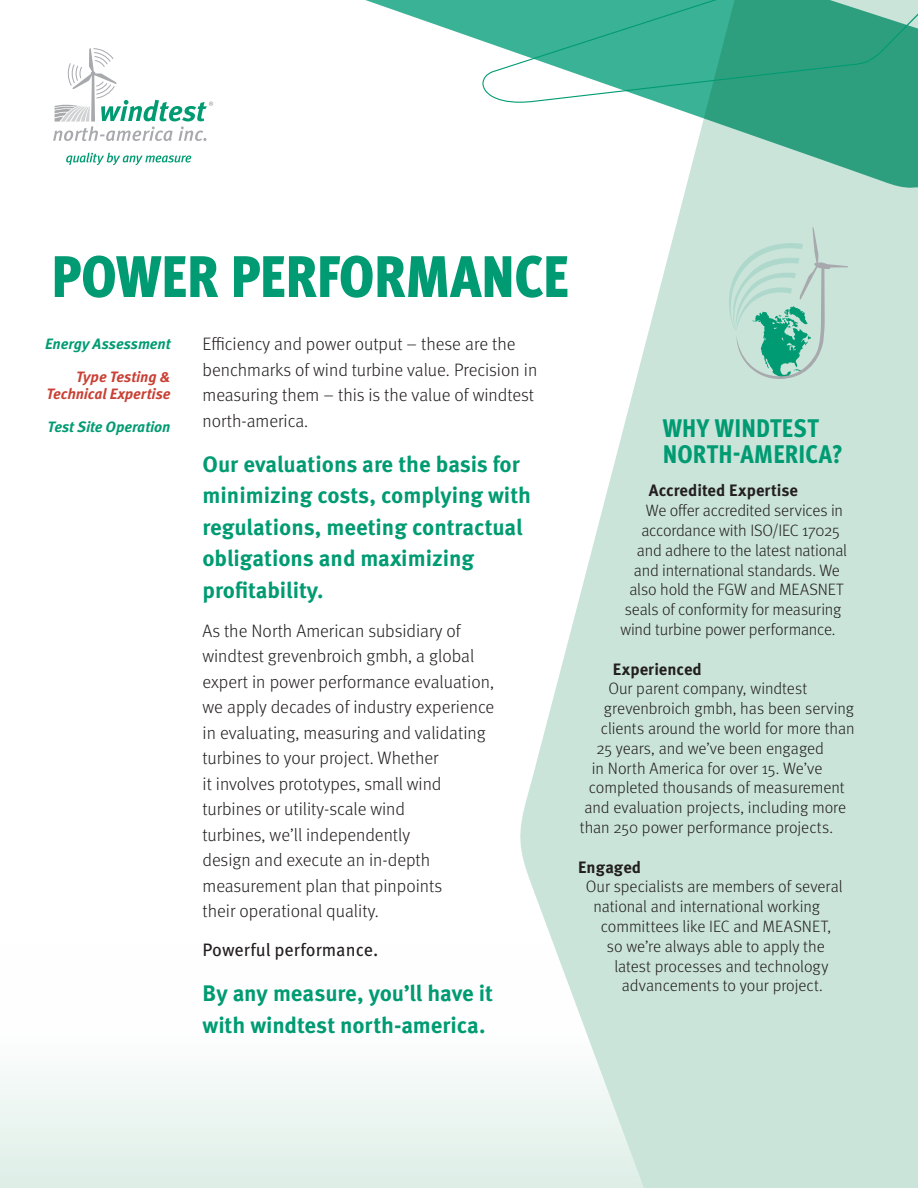
<style>
.page{position:relative;width:918px;height:1188px;background:#fff}
.page>*{position:absolute;margin:0;border:0;box-sizing:border-box;transform-origin:0 0}
.t1{font:900 condensed 58.5px "Meta Pro";letter-spacing:-.005em;color:#009b72}
.t2{font:800 condensed 25.5px/25.5px "Meta Pro";letter-spacing:.01em;color:#009b72}
.t3{font:700 22.5px/31.5px "Meta Pro";color:#009b72}
.t4{font:300 18px/25.5px "Meta Pro";color:#231f20}
.t5{font:18px "Meta Pro";color:#231f20}
.t6{font:300 16.5px "Meta Pro";letter-spacing:-.005em;color:#231f20}
.t7{font:700 16.5px "Meta Pro";color:#231f20}
.t8{font:italic 700 15px "Meta Pro";letter-spacing:-.005em;color:#009b72}
.t9{font:italic 700 15px/16.5px "Meta Pro";letter-spacing:-.005em;color:#c94035;text-align:right}
</style>
<div class="page">
<div style="left:0;top:943px;width:918px;height:245px;background:linear-gradient(to bottom,#fff,#e1f0ea)"></div>
<svg style="left:517px;top:188px;width:401px;height:1000px;fill:#cae4da"></svg>
<svg style="left:365px;top:0;width:553px;height:188px"></svg>
<svg style="left:482px;top:0;width:436px;height:103px;background:#4eb499"></svg>
<svg style="left:66px;top:153px;width:125px;height:12px"></svg>
<svg style="left:53px;top:48px;width:160px;height:93px"></svg>
<svg style="left:721px;top:223px;width:128px;height:156px;background:#b3d9cd"></svg>
<p class="t1" style="left:51px;top:230px;width:519px">POWER PERFORMANCE</p>
<p class="t4" style="left:202px;top:330px;width:336px">Efficiency and power output – these are the benchmarks of wind turbine value. Precision in measuring them – this is the value of windtest north-america.</p>
<p class="t3" style="left:202px;top:447px;width:330px">Our evaluations are the basis for minimizing costs, complying with regulations, meeting contractual obligations and maximizing profitability.</p>
<p class="t4" style="left:202px;top:617px;width:293px">As the North American subsidiary of windtest grevenbroich gmbh, a global expert in power performance evaluation, we apply decades of industry experience in evaluating, measuring and validating turbines to your project. Whether<br>it involves prototypes, small wind turbines or utility-scale wind<br>turbines, we’ll independently<br>design and execute an in-depth measurement plan that pinpoints<br>their operational quality.</p>
<p class="t5" style="left:202px;top:936px;width:177px">Powerful performance.</p>
<p class="t3" style="left:202px;top:976px;width:292px">By any measure, you’ll have it with windtest north-america.</p>
<p class="t8" style="left:45px;top:332px;width:127px">Energy Assessment</p>
<p class="t9" style="left:46px;top:368px;width:126px">Type Testing &amp;<br>Technical Expertise</p>
<p class="t8" style="left:48px;top:415px;width:124px">Test Site Operation</p>
<p class="t2" style="left:663px;top:415px;width:182px">WHY WINDTEST<br>NORTH-AMERICA?</p>
<p class="t7" style="left:649px;top:478px;width:151px">Accredited Expertise</p>
<p class="t6" style="left:646px;top:499px;width:199px">We offer accredited services in</p>
<p class="t6" style="left:641px;top:518px;width:200px">accordance with ISO/IEC 17025</p>
<p class="t6" style="left:637px;top:538px;width:212px">and adhere to the latest national</p>
<p class="t6" style="left:634px;top:558px;width:208px">and international standards. We</p>
<p class="t6" style="left:629px;top:578px;width:216px">also hold the FGW and MEASNET</p>
<p class="t6" style="left:625px;top:598px;width:218px">seals of conformity for measuring</p>
<p class="t6" style="left:620px;top:617px;width:217px">wind turbine power performance.</p>
<p class="t7" style="left:613px;top:656px;width:91px">Experienced</p>
<p class="t6" style="left:608px;top:677px;width:200px">Our parent company, windtest</p>
<p class="t6" style="left:604px;top:697px;width:252px">grevenbroich gmbh, has been serving</p>
<p class="t6" style="left:601px;top:716px;width:255px">clients around the world for more than</p>
<p class="t6" style="left:596px;top:736px;width:229px">25 years, and we’ve been engaged</p>
<p class="t6" style="left:592px;top:756px;width:232px">in North America for over 15. We’ve</p>
<p class="t6" style="left:589px;top:776px;width:257px">completed thousands of measurement</p>
<p class="t6" style="left:584px;top:796px;width:263px">and evaluation projects, including more</p>
<p class="t6" style="left:580px;top:815px;width:255px">than 250 power performance projects.</p>
<p class="t7" style="left:578px;top:854px;width:64px">Engaged</p>
<p class="t6" style="left:586px;top:875px;width:258px">Our specialists are members of several</p>
<p class="t6" style="left:593px;top:895px;width:228px">national and international working</p>
<p class="t6" style="left:601px;top:914px;width:232px">committees like IEC and MEASNET,</p>
<p class="t6" style="left:607px;top:934px;width:219px">so we’re always able to apply the</p>
<p class="t6" style="left:614px;top:954px;width:216px">latest processes and technology</p>
<p class="t6" style="left:622px;top:974px;width:203px">advancements to your project.</p>
</div>
